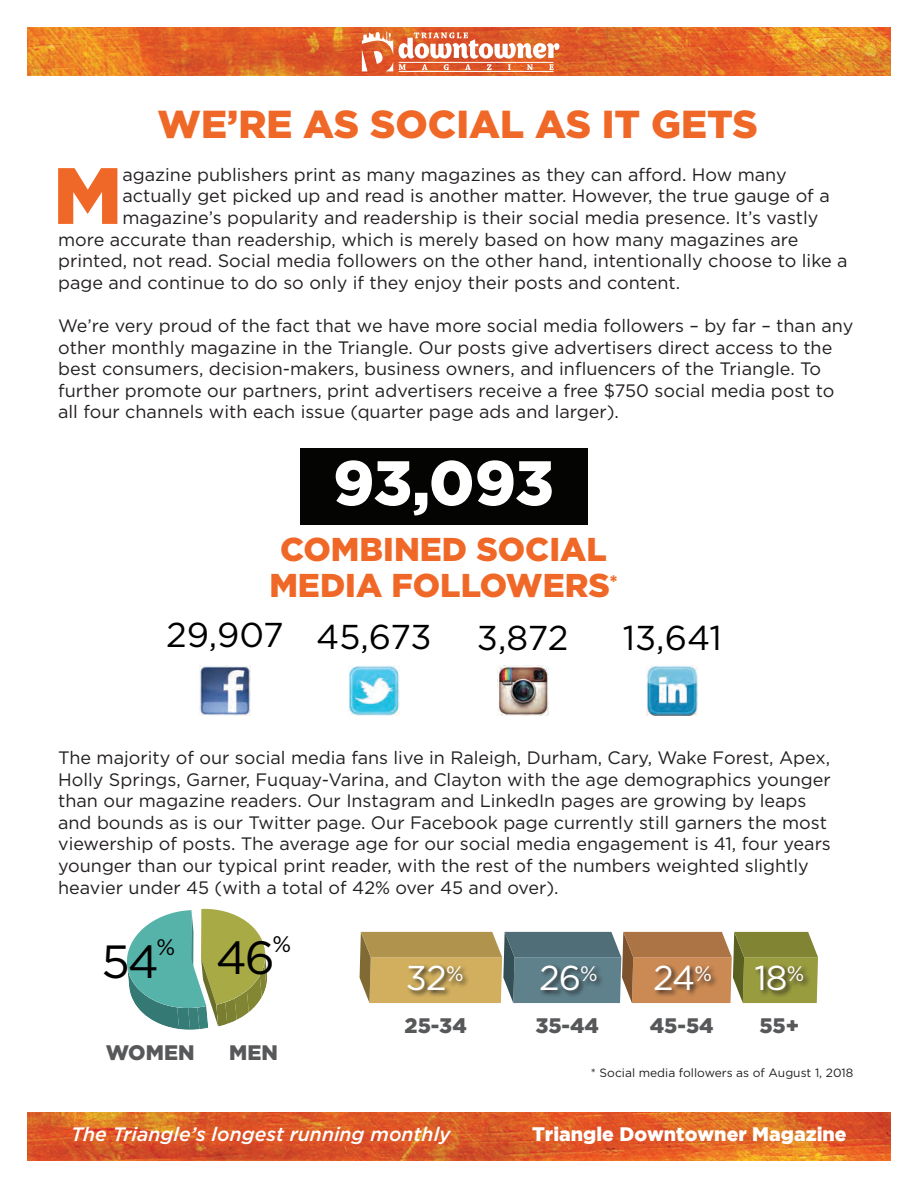
<style>
.page{position:relative;width:918px;height:1188px;background:#fff}
.page>*{position:absolute;margin:0;border:0;box-sizing:border-box;transform-origin:0 0}
.t1{font:900 79.65px "Gotham";color:#f06827}
.t2{font:900 62.7px "Gotham";color:#fff}
.t3{font:46.5px "Gotham";color:#000}
.t4{font:900 39px "Gotham";color:#f06827}
.t5{font:34.5px "Gotham";letter-spacing:-.01em;color:#000}
.t6{font:34.5px "Gotham";letter-spacing:-.025em;color:#fff}
.t7{font:900 33px/36px "Gotham";color:#f06827;text-align:center}
.t8{font:22.5px "Gotham";color:#000}
.t9{font:900 21px "Gotham";color:#57585a}
.t10{font:italic 500 19.5px "Gotham";color:#fff}
.t11{font:900 19.5px "Gotham";color:#fff}
.t12{font:18px/21.6px "Gotham";color:#231f20}
.t13{font:12px "Gotham";color:#231f20}
</style>
<div class="page">
<img style="left:27px;top:1112px;width:864px;height:49px">
<img style="left:27px;top:27px;width:864px;height:49px">
<svg style="left:362px;top:31px;width:31px;height:40px"></svg>
<hr style="left:399px;top:71px;width:155px;height:1px;background:#fff">
<svg style="left:399px;top:32px;width:160px;height:38px"></svg>
<div style="left:300px;top:448px;width:288px;height:77px;background:#040503"></div>
<svg style="left:360px;top:932px;width:458px;height:71px;background:#9e8f62"></svg>
<img style="left:200px;top:665px;width:50px;height:51px">
<img style="left:348px;top:665px;width:51px;height:51px">
<img style="left:497px;top:665px;width:51px;height:51px">
<img style="left:646px;top:665px;width:51px;height:51px">
<svg style="left:127px;top:909px;width:140px;height:121px"></svg>
<div style="left:407px;top:964px;width:63px;height:34px;background:#231f20;opacity:.84"></div>
<div style="left:540px;top:964px;width:64px;height:34px;background:#231f20;opacity:.84"></div>
<div style="left:654px;top:964px;width:64px;height:33px;background:#231f20;opacity:.84"></div>
<div style="left:754px;top:964px;width:57px;height:34px;background:#231f20;opacity:.84"></div>
<p class="t4" style="left:158px;top:97px;width:602px">WE’RE AS SOCIAL AS IT GETS</p>
<p class="t1" style="left:53px;top:141px;width:71px">M</p>
<p class="t12" style="left:122px;top:163px;width:666px">agazine publishers print as many magazines as they can afford. How many</p>
<p class="t12" style="left:122px;top:185px;width:709px">actually get picked up and read is another matter. However, the true gauge of a</p>
<p class="t12" style="left:122px;top:206px;width:698px">magazine’s popularity and readership is their social media presence. It’s vastly</p>
<p class="t12" style="left:58px;top:228px;width:742px">more accurate than readership, which is merely based on how many magazines are</p>
<p class="t12" style="left:58px;top:250px;width:791px">printed, not read. Social media followers on the other hand, intentionally choose to like a</p>
<p class="t12" style="left:58px;top:271px;width:624px">page and continue to do so only if they enjoy their posts and content.</p>
<p class="t12" style="left:58px;top:314px;width:797px">We’re very proud of the fact that we have more social media followers – by far – than any other monthly magazine in the Triangle. Our posts give advertisers direct access to the best consumers, decision-makers, business owners, and influencers of the Triangle. To further promote our partners, print advertisers receive a free $750 social media post to all four channels with each issue (quarter page ads and larger).</p>
<p class="t2" style="left:333px;top:440px;width:222px">93,093</p>
<p class="t7" style="left:269px;top:531px;width:350px">COMBINED SOCIAL<br>MEDIA FOLLOWERS<sup>*</sup></p>
<p class="t5" style="left:166px;top:612px;width:119px">29,907</p>
<p class="t5" style="left:316px;top:614px;width:117px">45,673</p>
<p class="t5" style="left:477px;top:616px;width:93px">3,872</p>
<p class="t5" style="left:623px;top:616px;width:101px">13,641</p>
<p class="t12" style="left:58px;top:746px;width:774px">The majority of our social media fans live in Raleigh, Durham, Cary, Wake Forest, Apex, Holly Springs, Garner, Fuquay-Varina, and Clayton with the age demographics younger than our magazine readers. Our Instagram and LinkedIn pages are growing by leaps and bounds as is our Twitter page. Our Facebook page currently still garners the most viewership of posts. The average age for our social media engagement is 41, four years younger than our typical print reader, with the rest of the numbers weighted slightly heavier under 45 (with a total of 42% over 45 and over).</p>
<p class="t3" style="left:102px;top:932px;width:59px">54</p>
<p class="t8" style="left:157px;top:933px;width:20px">%</p>
<p class="t3" style="left:216px;top:928px;width:60px">46</p>
<p class="t8" style="left:272px;top:929px;width:20px">%</p>
<p class="t9" style="left:106px;top:1038px;width:90px">WOMEN</p>
<p class="t9" style="left:229px;top:1038px;width:50px">MEN</p>
<p class="t6" style="left:406px;top:956px;width:59px">32<sup>%</sup></p>
<p class="t6" style="left:539px;top:956px;width:60px">26<sup>%</sup></p>
<p class="t6" style="left:653px;top:956px;width:60px">24<sup>%</sup></p>
<p class="t6" style="left:754px;top:956px;width:51px">18<sup>%</sup></p>
<p class="t9" style="left:405px;top:1011px;width:64px">25-34</p>
<p class="t9" style="left:535px;top:1011px;width:65px">35-44</p>
<p class="t9" style="left:650px;top:1011px;width:65px">45-54</p>
<p class="t9" style="left:759px;top:1011px;width:41px">55+</p>
<p class="t13" style="left:591px;top:1065px;width:264px">* Social media followers as of August 1, 2018</p>
<p class="t10" style="left:71px;top:1121px;width:381px">The Triangle’s longest running monthly</p>
<p class="t11" style="left:532px;top:1123px;width:316px">Triangle Downtowner Magazine</p>
</div>
